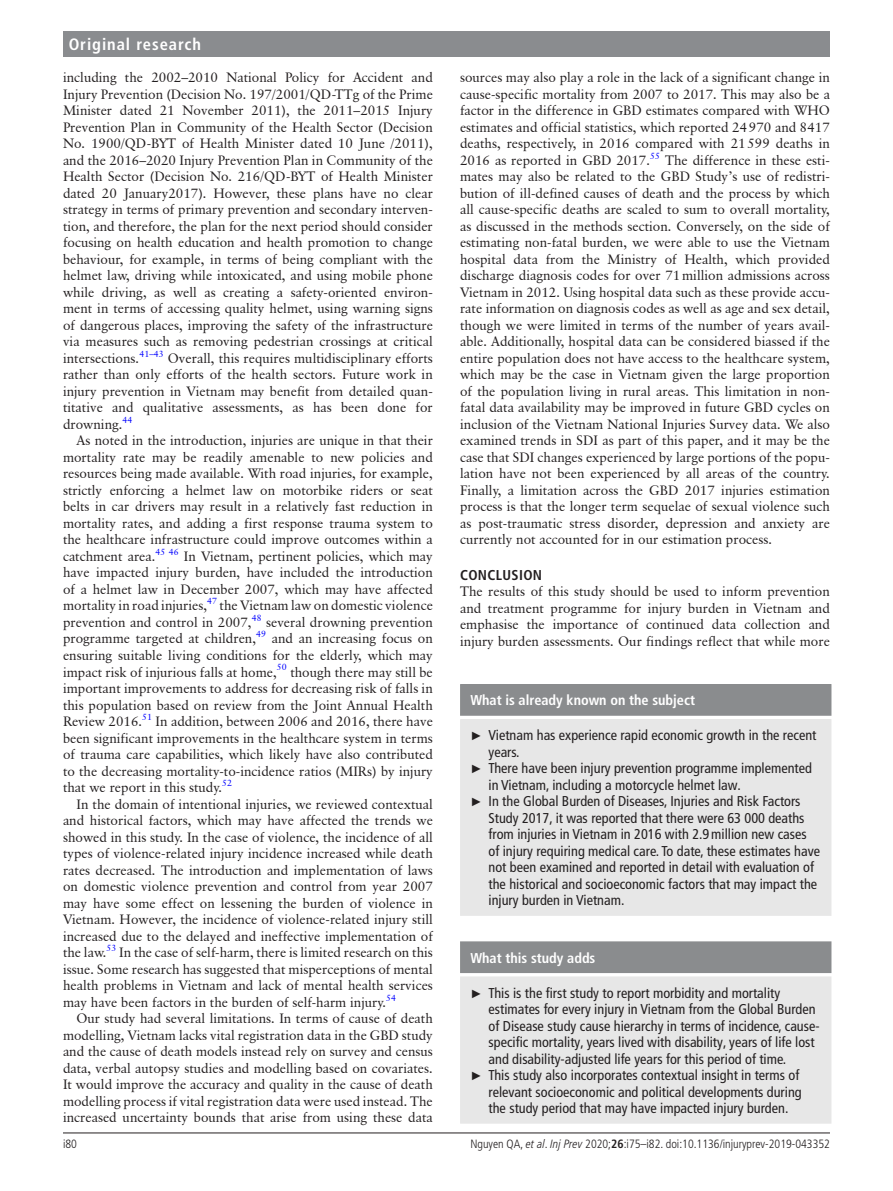
<style>
.page{position:relative;width:893px;height:1191px;background:#fff}
.page>*{position:absolute;margin:0;border:0;box-sizing:border-box;transform-origin:0 0}
.t1{font:700 condensed 16.5px "Frutiger LT Pro";letter-spacing:.055em;color:#fff}
.t2{font:condensed 14.25px "Frutiger LT Pro";color:#231f20}
.t3{font:700 condensed 14.25px "Frutiger LT Pro";color:#fff}
.t4{font:700 condensed 14.25px "Frutiger LT Pro";letter-spacing:.025em;color:#231f20}
.t5{font:13.5px/16.5px "Classical Garamond BT";color:#231f20;text-align:justify}
.t6{font:300 condensed 12px "Frutiger LT Pro";color:#231f20}
.s1{font-family:"Arial";font-stretch:normal;font-size:12px}
.s2{font-style:italic}
.s3{font-weight:700}
</style>
<div class="page">
<hr style="left:63px;top:1132px;width:767px;height:1px;background:#231f20">
<div style="left:63px;top:31px;width:767px;height:25px;background:#8a8c8f"></div>
<div style="left:461px;top:685px;width:370px;height:30px;background:#8a8c8e"></div>
<div style="left:460px;top:684px;width:371px;height:31px;border:2px solid #8a8c8e"></div>
<div style="left:461px;top:720px;width:370px;height:195px;background:#e7e7e7"></div>
<div style="left:460px;top:719px;width:371px;height:197px;border:2px solid #e7e7e7"></div>
<div style="left:461px;top:942px;width:370px;height:30px;background:#8a8c8e"></div>
<div style="left:460px;top:941px;width:371px;height:32px;border:2px solid #8a8c8e"></div>
<div style="left:461px;top:977px;width:370px;height:145px;background:#e7e7e7"></div>
<div style="left:460px;top:976px;width:371px;height:147px;border:2px solid #e7e7e7"></div>
<p class="t1" style="left:69px;top:34px;width:134px">Original research</p>
<p class="t5" style="left:63px;top:69px;width:371px">including the 2002–2010 National Policy for Accident and Injury Prevention (Decision No. 197/2001/QD-TTg of the Prime Minister dated 21 November 2011), the 2011–2015 Injury Prevention Plan in Community of the Health Sector (Decision No. 1900/QD-BYT of Health Minister dated 10 June /2011), and the 2016–2020 Injury Prevention Plan in Community of the Health Sector (Decision No. 216/QD-BYT of Health Minister dated 20 January2017). However, these plans have no clear strategy in terms of primary prevention and secondary interven&shy;tion, and therefore, the plan for the next period should consider focusing on health education and health promotion to change behaviour, for example, in terms of being compliant with the helmet law, driving while intoxicated, and using mobile phone while driving, as well as creating a safety-oriented environ&shy;ment in terms of accessing quality helmet, using warning signs of dangerous places, improving the safety of the infrastructure via measures such as removing pedestrian crossings at critical intersections.<sup>41–43</sup> Overall, this requires multidisciplinary efforts rather than only efforts of the health sectors. Future work in injury prevention in Vietnam may benefit from detailed quan&shy;titative and qualitative assessments, as has been done for drowning.<sup>44</sup></p>
<p class="t5" style="left:63px;top:432px;width:371px;text-indent:14px">As noted in the introduction, injuries are unique in that their mortality rate may be readily amenable to new policies and resources being made available. With road injuries, for example, strictly enforcing a helmet law on motorbike riders or seat belts in car drivers may result in a relatively fast reduction in mortality rates, and adding a first response trauma system to the healthcare infrastructure could improve outcomes within a catchment area.<sup>45</sup> <sup>46</sup> In Vietnam, pertinent policies, which may have impacted injury burden, have included the introduction of a helmet law in December 2007, which may have affected mortality in road injuries,<sup>47</sup> the Vietnam law on domestic violence prevention and control in 2007,<sup>48</sup> several drowning prevention programme targeted at children,<sup>49</sup> and an increasing focus on ensuring suitable living conditions for the elderly, which may impact risk of injurious falls at home,<sup>50</sup> though there may still be important improvements to address for decreasing risk of falls in this population based on review from the Joint Annual Health Review 2016.<sup>51</sup> In addition, between 2006 and 2016, there have been significant improvements in the healthcare system in terms of trauma care capabilities, which likely have also contributed to the decreasing mortality-to-incidence ratios (MIRs) by injury that we report in this study.<sup>52</sup></p>
<p class="t5" style="left:63px;top:795px;width:371px;text-indent:14px">In the domain of intentional injuries, we reviewed contextual and historical factors, which may have affected the trends we showed in this study. In the case of violence, the incidence of all types of violence-related injury incidence increased while death rates decreased. The introduction and implementation of laws on domestic violence prevention and control from year 2007 may have some effect on lessening the burden of violence in Vietnam. However, the incidence of violence-related injury still increased due to the delayed and ineffective implementation of the law.<sup>53</sup> In the case of self-harm, there is limited research on this issue. Some research has suggested that misperceptions of mental health problems in Vietnam and lack of mental health services may have been factors in the burden of self-harm injury.<sup>54</sup></p>
<p class="t5" style="left:63px;top:1010px;width:371px;text-indent:14px">Our study had several limitations. In terms of cause of death modelling, Vietnam lacks vital registration data in the GBD study and the cause of death models instead rely on survey and census data, verbal autopsy studies and modelling based on covariates.<br>It would improve the accuracy and quality in the cause of death modelling process if vital registration data were used instead. The increased uncertainty bounds that arise from using these data</p>
<p class="t5" style="left:460px;top:69px;width:371px">sources may also play a role in the lack of a significant change in cause-specific mortality from 2007 to 2017. This may also be a factor in the difference in GBD estimates compared with WHO estimates and official statistics, which reported 24970 and 8417 deaths, respectively, in 2016 compared with 21599 deaths in 2016 as reported in GBD 2017.<sup>55</sup> The difference in these esti&shy;mates may also be related to the GBD Study’s use of redistri&shy;bution of ill-defined causes of death and the process by which all cause-specific deaths are scaled to sum to overall mortality, as discussed in the methods section. Conversely, on the side of estimating non-fatal burden, we were able to use the Vietnam hospital data from the Ministry of Health, which provided discharge diagnosis codes for over 71million admissions across Vietnam in 2012. Using hospital data such as these provide accu&shy;rate information on diagnosis codes as well as age and sex detail, though we were limited in terms of the number of years avail&shy;able. Additionally, hospital data can be considered biassed if the entire population does not have access to the healthcare system, which may be the case in Vietnam given the large proportion of the population living in rural areas. This limitation in non&shy;fatal data availability may be improved in future GBD cycles on inclusion of the Vietnam National Injuries Survey data. We also examined trends in SDI as part of this paper, and it may be the case that SDI changes experienced by large portions of the popu&shy;lation have not been experienced by all areas of the country.<br>Finally, a limitation across the GBD 2017 injuries estimation process is that the longer term sequelae of sexual violence such as post-traumatic stress disorder, depression and anxiety are currently not accounted for in our estimation process.</p>
<p class="t4" style="left:460px;top:566px;width:84px">Conclusion</p>
<p class="t5" style="left:460px;top:583px;width:371px">The results of this study should be used to inform prevention and treatment programme for injury burden in Vietnam and emphasise the importance of continued data collection and injury burden assessments. Our findings reflect that while more</p>
<p class="t3" style="left:471px;top:692px;width:226px">What is already known on the subject</p>
<p class="t2" style="left:471px;top:727px;width:347px"><span class="s1">►</span> Vietnam has experience rapid economic growth in the recent</p>
<p class="t2" style="left:489px;top:743px;width:33px">years.</p>
<p class="t2" style="left:471px;top:760px;width:343px"><span class="s1">►</span> There have been injury prevention programme implemented</p>
<p class="t2" style="left:489px;top:776px;width:254px">in Vietnam, including a motorcycle helmet law.</p>
<p class="t2" style="left:471px;top:793px;width:331px"><span class="s1">►</span> In the Global Burden of Diseases, Injuries and Risk Factors</p>
<p class="t2" style="left:489px;top:809px;width:317px">Study 2017, it was reported that there were 63 000 deaths</p>
<p class="t2" style="left:489px;top:826px;width:320px">from injuries in Vietnam in 2016 with 2.9million new cases</p>
<p class="t2" style="left:489px;top:842px;width:333px">of injury requiring medical care. To date, these estimates have</p>
<p class="t2" style="left:489px;top:859px;width:327px">not been examined and reported in detail with evaluation of</p>
<p class="t2" style="left:489px;top:875px;width:330px">the historical and socioeconomic factors that may impact the</p>
<p class="t2" style="left:489px;top:892px;width:137px">injury burden in Vietnam.</p>
<p class="t3" style="left:471px;top:949px;width:126px">What this study adds</p>
<p class="t2" style="left:471px;top:984px;width:311px"><span class="s1">►</span> This is the first study to report morbidity and mortality</p>
<p class="t2" style="left:489px;top:1001px;width:329px">estimates for every injury in Vietnam from the Global Burden</p>
<p class="t2" style="left:489px;top:1017px;width:333px">of Disease study cause hierarchy in terms of incidence, cause-</p>
<p class="t2" style="left:489px;top:1034px;width:328px">specific mortality, years lived with disability, years of life lost</p>
<p class="t2" style="left:489px;top:1050px;width:299px">and disability-adjusted life years for this period of time.</p>
<p class="t2" style="left:471px;top:1067px;width:330px"><span class="s1">►</span> This study also incorporates contextual insight in terms of</p>
<p class="t2" style="left:489px;top:1083px;width:315px">relevant socioeconomic and political developments during</p>
<p class="t2" style="left:489px;top:1100px;width:301px">the study period that may have impacted injury burden.</p>
<p class="t6" style="left:63px;top:1136px;width:15px">i80</p>
<p class="t6" style="left:470px;top:1136px;width:361px">Nguyen QA, <span class="s2">et al</span>. <span class="s2">Inj Prev</span> 2020;<span class="s3">26</span>:i75–i82. doi:10.1136/injuryprev-2019-043352</p>
</div>
